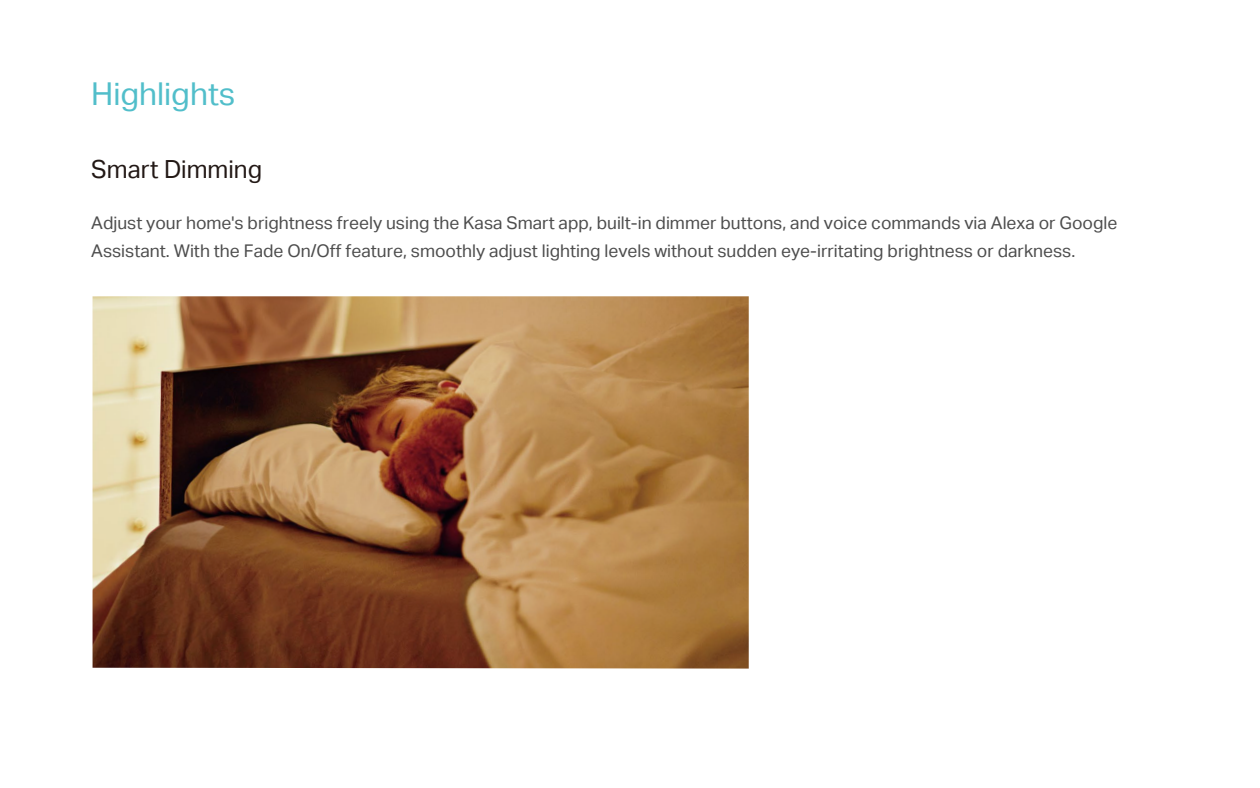
<style>
.page{position:relative;width:1260px;height:788px;background:#fff}
.page>*{position:absolute;margin:0;border:0;box-sizing:border-box;transform-origin:0 0}
.t1{font:31.5px "TP Link Aktiv Regular";color:#51beca}
.t2{font:24.94px "TP Link Aktiv Regular";color:#221815}
.t3{font:17.5px/28px "TP Link Aktiv Regular";color:#4d4d4d}
</style>
<div class="page">
<img style="left:93px;top:296px;width:656px;height:372px">
<h1 class="t1" style="left:91px;top:76px;width:146px">Highlights</h1>
<h2 class="t2" style="left:91px;top:154px;width:172px">Smart Dimming</h2>
<p class="t3" style="left:91px;top:209px;width:1028px">Adjust your home's brightness freely using the Kasa Smart app, built-in dimmer buttons, and voice commands via Alexa or Google<br>Assistant. With the Fade On/Off feature, smoothly adjust lighting levels without sudden eye-irritating brightness or darkness.</p>
</div>
